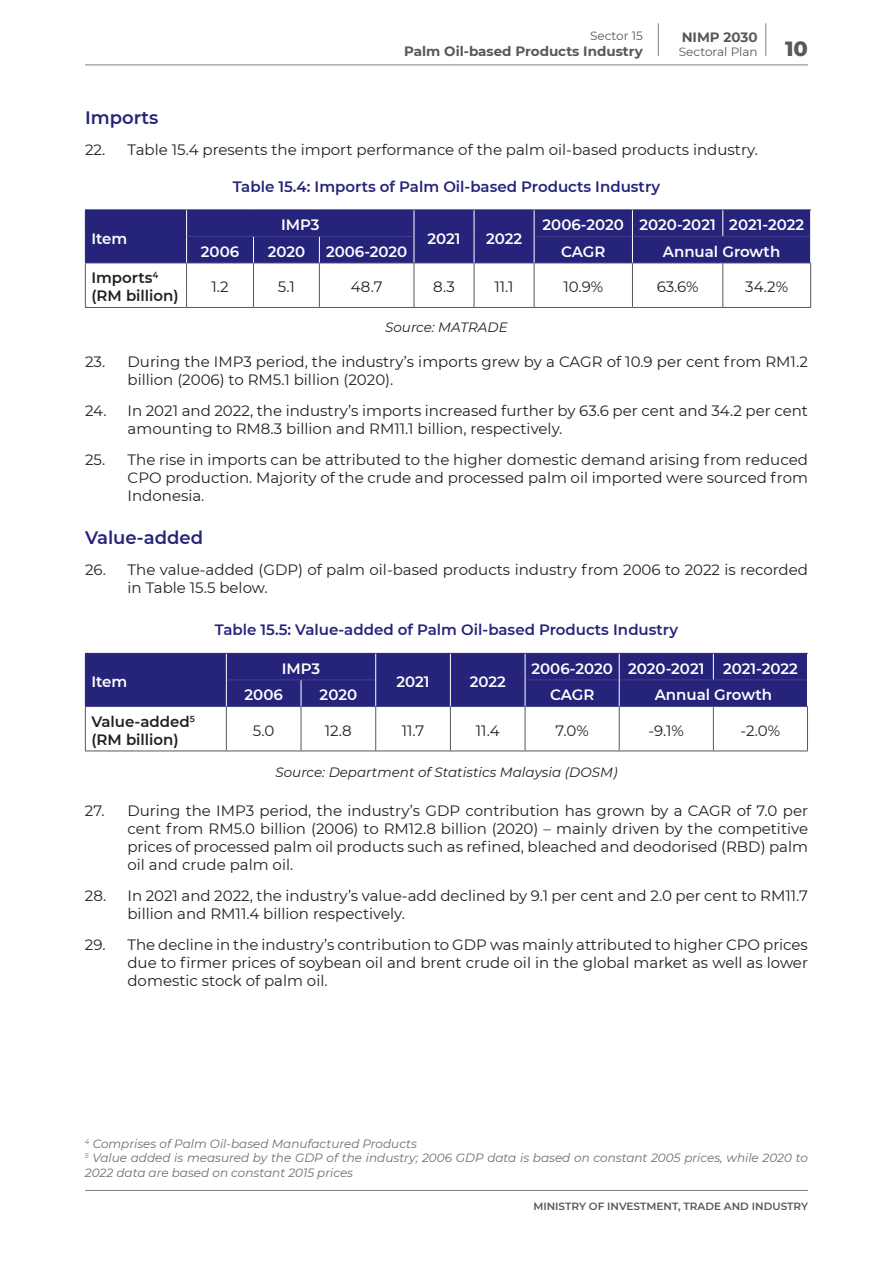
<style>
.page{position:relative;width:893px;height:1263px;background:#fff}
.page>*{position:absolute;margin:0;border:0;box-sizing:border-box;transform-origin:0 0}
.t1{font:800 21px "Montserrat";color:#57585a}
.SUB_title{font:600 18px "Montserrat";color:#26237b}
.main_copy{font:15px/18px "Montserrat";color:#231f20}
.main_copy-2{font:600 15px "Montserrat";letter-spacing:-.005em;color:#fff}
.table_title{font:600 15px "Montserrat";color:#26237b}
.main_copy-3{font:600 15px "Montserrat";color:#231f20}
.source{font:italic 13.5px "Montserrat";color:#231f20}
.t2{font:700 13.5px "Montserrat";color:#57585a}
.source-2{font:italic 12px/14.4px "Montserrat";color:#6c6d70}
.t3{font:12px "Montserrat";color:#57585a}
.t4{font:600 10.5px "Montserrat";color:#57585a}
</style>
<div class="page">
<hr style="left:85px;top:65px;width:723px;height:1px;background:#808285">
<hr style="left:85px;top:1190px;width:723px;height:1px;background:#808285">
<hr style="left:658px;top:23px;width:1px;height:33px;background:#808285">
<hr style="left:765px;top:23px;width:1px;height:33px;background:#808285">
<hr style="left:85px;top:263px;width:1px;height:44px;background:#57585a">
<hr style="left:186px;top:263px;width:1px;height:44px;background:#57585a">
<hr style="left:253px;top:263px;width:1px;height:44px;background:#57585a">
<hr style="left:319px;top:263px;width:1px;height:44px;background:#57585a">
<hr style="left:414px;top:263px;width:1px;height:44px;background:#57585a">
<hr style="left:474px;top:263px;width:1px;height:44px;background:#57585a">
<hr style="left:534px;top:263px;width:1px;height:44px;background:#57585a">
<hr style="left:632px;top:263px;width:1px;height:44px;background:#57585a">
<hr style="left:722px;top:263px;width:1px;height:44px;background:#57585a">
<hr style="left:810px;top:263px;width:1px;height:44px;background:#57585a">
<hr style="left:85px;top:307px;width:102px;height:1px;background:#57585a">
<hr style="left:187px;top:307px;width:66px;height:1px;background:#57585a">
<hr style="left:253px;top:307px;width:66px;height:1px;background:#57585a">
<hr style="left:319px;top:307px;width:95px;height:1px;background:#57585a">
<hr style="left:414px;top:307px;width:60px;height:1px;background:#57585a">
<hr style="left:474px;top:307px;width:60px;height:1px;background:#57585a">
<hr style="left:534px;top:307px;width:98px;height:1px;background:#57585a">
<hr style="left:632px;top:307px;width:91px;height:1px;background:#57585a">
<hr style="left:723px;top:307px;width:88px;height:1px;background:#57585a">
<hr style="left:85px;top:263px;width:102px;height:1px;background:#45428b">
<hr style="left:187px;top:263px;width:66px;height:1px;background:#45428b">
<hr style="left:253px;top:263px;width:66px;height:1px;background:#45428b">
<hr style="left:319px;top:263px;width:95px;height:1px;background:#45428b">
<hr style="left:414px;top:263px;width:60px;height:1px;background:#45428b">
<hr style="left:474px;top:263px;width:60px;height:1px;background:#45428b">
<hr style="left:534px;top:263px;width:98px;height:1px;background:#45428b">
<hr style="left:632px;top:263px;width:91px;height:1px;background:#45428b">
<hr style="left:723px;top:263px;width:88px;height:1px;background:#45428b">
<div style="left:85px;top:210px;width:726px;height:53px;background:#26237b"></div>
<hr style="left:85px;top:707px;width:1px;height:43px;background:#57585a">
<hr style="left:226px;top:707px;width:1px;height:43px;background:#57585a">
<hr style="left:301px;top:707px;width:1px;height:43px;background:#57585a">
<hr style="left:375px;top:707px;width:1px;height:43px;background:#57585a">
<hr style="left:450px;top:707px;width:1px;height:43px;background:#57585a">
<hr style="left:525px;top:707px;width:1px;height:43px;background:#57585a">
<hr style="left:619px;top:707px;width:1px;height:43px;background:#57585a">
<hr style="left:713px;top:707px;width:1px;height:43px;background:#57585a">
<hr style="left:807px;top:707px;width:1px;height:43px;background:#57585a">
<hr style="left:85px;top:750px;width:141px;height:1px;background:#57585a">
<hr style="left:226px;top:750px;width:75px;height:1px;background:#57585a">
<hr style="left:301px;top:750px;width:75px;height:1px;background:#57585a">
<hr style="left:376px;top:750px;width:74px;height:1px;background:#57585a">
<hr style="left:450px;top:750px;width:75px;height:1px;background:#57585a">
<hr style="left:525px;top:750px;width:94px;height:1px;background:#57585a">
<hr style="left:619px;top:750px;width:94px;height:1px;background:#57585a">
<hr style="left:713px;top:750px;width:95px;height:1px;background:#57585a">
<hr style="left:85px;top:706px;width:141px;height:1px;background:#45428b">
<hr style="left:226px;top:706px;width:75px;height:1px;background:#45428b">
<hr style="left:301px;top:706px;width:75px;height:1px;background:#45428b">
<hr style="left:376px;top:706px;width:74px;height:1px;background:#45428b">
<hr style="left:450px;top:706px;width:75px;height:1px;background:#45428b">
<hr style="left:525px;top:706px;width:94px;height:1px;background:#45428b">
<hr style="left:619px;top:706px;width:94px;height:1px;background:#45428b">
<hr style="left:713px;top:706px;width:95px;height:1px;background:#45428b">
<div style="left:85px;top:653px;width:723px;height:53px;background:#26237b"></div>
<p class="t3" style="left:590px;top:27px;width:54px">Sector 15</p>
<p class="t2" style="left:404px;top:42px;width:240px">Palm Oil-based Products Industry</p>
<h1 class="t1" style="left:785px;top:33px;width:24px">10</h1>
<p class="t2" style="left:682px;top:27px;width:78px">NIMP 2030</p>
<p class="t3" style="left:679px;top:44px;width:80px">Sectoral Plan</p>
<p class="SUB_title" style="left:85px;top:105px;width:75px">Imports</p>
<p class="main_copy" style="left:85px;top:140px;width:674px">22. Table 15.4 presents the import performance of the palm oil-based products industry.</p>
<p class="table_title" style="left:233px;top:176px;width:429px">Table 15.4: Imports of Palm Oil-based Products Industry</p>
<p class="main_copy-2" style="left:91px;top:228px;width:37px">Item</p>
<p class="main_copy-3" style="left:91px;top:267px;width:69px">Imports<sup>4</sup></p>
<p class="main_copy-3" style="left:91px;top:285px;width:89px">(RM billion)</p>
<p class="main_copy-2" style="left:281px;top:214px;width:40px">IMP3</p>
<p class="main_copy-2" style="left:543px;top:214px;width:83px">2006-2020</p>
<p class="main_copy-2" style="left:639px;top:214px;width:78px">2020-2021</p>
<p class="main_copy-2" style="left:729px;top:214px;width:76px">2021-2022</p>
<p class="main_copy-2" style="left:427px;top:228px;width:35px">2021</p>
<p class="main_copy-2" style="left:486px;top:228px;width:38px">2022</p>
<p class="main_copy-2" style="left:201px;top:241px;width:40px">2006</p>
<p class="main_copy-2" style="left:268px;top:241px;width:39px">2020</p>
<p class="main_copy-2" style="left:326px;top:241px;width:83px">2006-2020</p>
<p class="main_copy-2" style="left:561px;top:241px;width:46px">CAGR</p>
<p class="main_copy-2" style="left:663px;top:241px;width:119px">Annual Growth</p>
<p class="main_copy" style="left:211px;top:278px;width:19px">1.2</p>
<p class="main_copy" style="left:278px;top:278px;width:18px">5.1</p>
<p class="main_copy" style="left:351px;top:278px;width:33px">48.7</p>
<p class="main_copy" style="left:433px;top:278px;width:23px">8.3</p>
<p class="main_copy" style="left:494px;top:278px;width:21px">11.1</p>
<p class="main_copy" style="left:563px;top:278px;width:41px">10.9%</p>
<p class="main_copy" style="left:657px;top:278px;width:43px">63.6%</p>
<p class="main_copy" style="left:745px;top:278px;width:45px">34.2%</p>
<p class="source" style="left:385px;top:318px;width:124px">Source: MATRADE</p>
<p class="main_copy" style="left:128px;top:353px;width:682px;text-indent:-43px">23. During the IMP3 period, the industry’s imports grew by a CAGR of 10.9 per cent from RM1.2 billion (2006) to RM5.1 billion (2020).</p>
<p class="main_copy" style="left:128px;top:401px;width:682px;text-indent:-43px">24. In 2021 and 2022, the industry’s imports increased further by 63.6 per cent and 34.2 per cent amounting to RM8.3 billion and RM11.1 billion, respectively.</p>
<p class="main_copy" style="left:128px;top:450px;width:682px;text-align:justify;text-indent:-43px">25. The rise in imports can be attributed to the higher domestic demand arising from reduced CPO production. Majority of the crude and processed palm oil imported were sourced from Indonesia.</p>
<p class="SUB_title" style="left:85px;top:525px;width:120px">Value-added</p>
<p class="main_copy" style="left:128px;top:560px;width:682px;text-indent:-43px">26. The value-added (GDP) of palm oil-based products industry from 2006 to 2022 is recorded in Table 15.5 below.</p>
<p class="table_title" style="left:215px;top:619px;width:465px">Table 15.5: Value-added of Palm Oil-based Products Industry</p>
<p class="main_copy-2" style="left:91px;top:671px;width:37px">Item</p>
<p class="main_copy-3" style="left:91px;top:711px;width:105px">Value-added<sup>5</sup></p>
<p class="main_copy-3" style="left:91px;top:729px;width:89px">(RM billion)</p>
<p class="main_copy-2" style="left:282px;top:658px;width:40px">IMP3</p>
<p class="main_copy-2" style="left:531px;top:658px;width:83px">2006-2020</p>
<p class="main_copy-2" style="left:628px;top:658px;width:78px">2020-2021</p>
<p class="main_copy-2" style="left:723px;top:658px;width:76px">2021-2022</p>
<p class="main_copy-2" style="left:396px;top:671px;width:35px">2021</p>
<p class="main_copy-2" style="left:470px;top:671px;width:38px">2022</p>
<p class="main_copy-2" style="left:245px;top:684px;width:40px">2006</p>
<p class="main_copy-2" style="left:320px;top:684px;width:39px">2020</p>
<p class="main_copy-2" style="left:550px;top:684px;width:46px">CAGR</p>
<p class="main_copy-2" style="left:655px;top:684px;width:119px">Annual Growth</p>
<p class="main_copy" style="left:253px;top:721px;width:23px">5.0</p>
<p class="main_copy" style="left:325px;top:721px;width:28px">12.8</p>
<p class="main_copy" style="left:402px;top:721px;width:24px">11.7</p>
<p class="main_copy" style="left:476px;top:721px;width:25px">11.4</p>
<p class="main_copy" style="left:555px;top:721px;width:35px">7.0%</p>
<p class="main_copy" style="left:648px;top:721px;width:37px">-9.1%</p>
<p class="main_copy" style="left:741px;top:721px;width:41px">-2.0%</p>
<p class="source" style="left:276px;top:762px;width:343px">Source: Department of Statistics Malaysia (DOSM)</p>
<p class="main_copy" style="left:127px;top:801px;width:682px;text-align:justify;text-indent:-43px">27. During the IMP3 period, the industry’s GDP contribution has grown by a CAGR of 7.0 per cent from RM5.0 billion (2006) to RM12.8 billion (2020) – mainly driven by the competitive prices of processed palm oil products such as refined, bleached and deodorised (RBD) palm oil and crude palm oil.</p>
<p class="main_copy" style="left:127px;top:886px;width:682px;text-indent:-43px">28. In 2021 and 2022, the industry’s value-add declined by 9.1 per cent and 2.0 per cent to RM11.7 billion and RM11.4 billion respectively.</p>
<p class="main_copy" style="left:127px;top:935px;width:682px;text-align:justify;text-indent:-43px">29. The decline in the industry’s contribution to GDP was mainly attributed to higher CPO prices due to firmer prices of soybean oil and brent crude oil in the global market as well as lower domestic stock of palm oil.</p>
<p class="source-2" style="left:85px;top:1136px;width:333px"><sup>4</sup> Comprises of Palm Oil-based Manufactured Products</p>
<p class="source-2" style="left:85px;top:1150px;width:724px"><sup>5</sup> Value added is measured by the GDP of the industry; 2006 GDP data is based on constant 2005 prices, while 2020 to<br>2022 data are based on constant 2015 prices</p>
<p class="t4" style="left:533px;top:1198px;width:276px">MINISTRY OF INVESTMENT, TRADE AND INDUSTRY</p>
</div>
